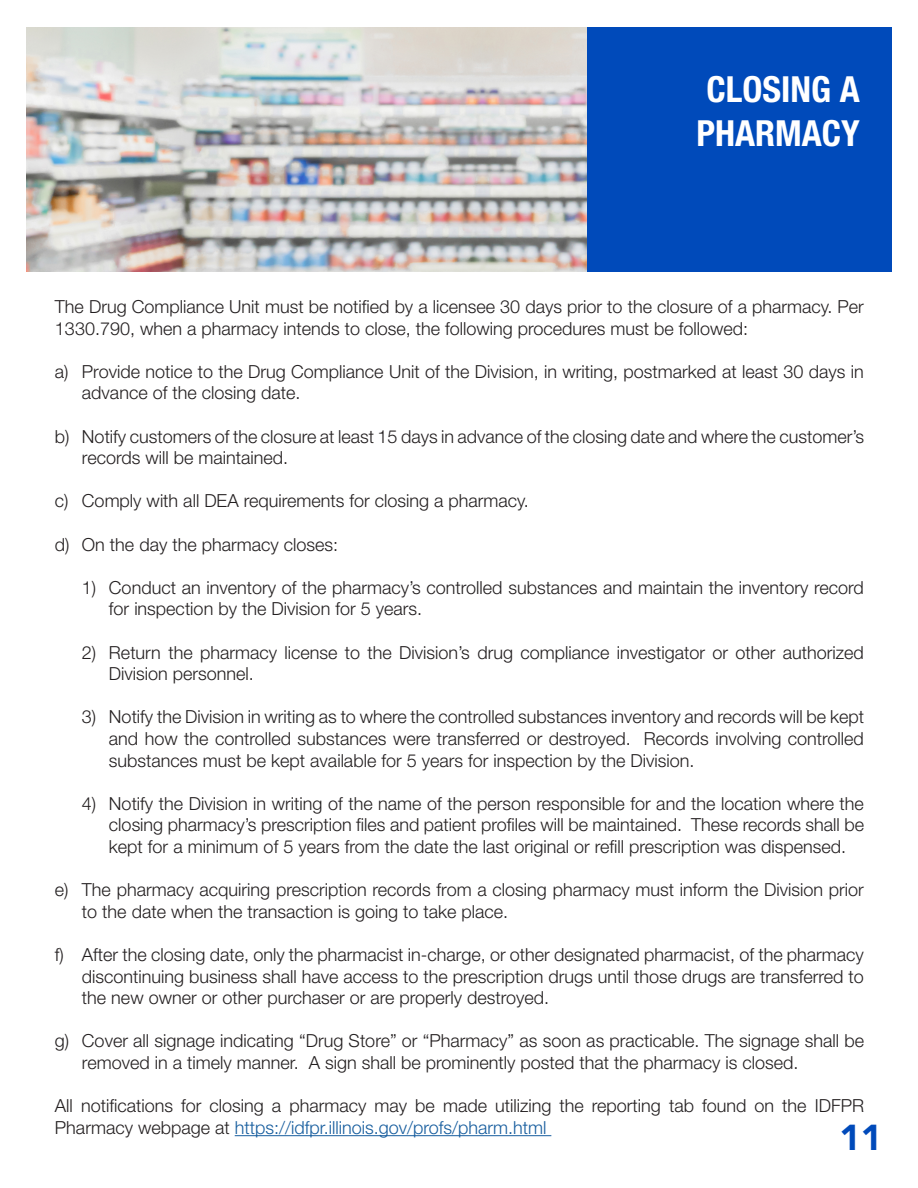
<style>
.page{position:relative;width:918px;height:1188px;background:#fff}
.page>*{position:absolute;margin:0;border:0;box-sizing:border-box;transform-origin:0 0}
.t1{font:700 condensed 36px/43.2px "Helvetica Neue LT Std";color:#fff}
.t2{font:900 36px "Avenir";color:#004aba}
.t3{font:300 18px/21.6px "Helvetica Neue LT Std";color:#231f20}
.s1{color:#175d9e}
</style>
<div class="page">
<div style="left:28px;top:27px;width:864px;height:245px;background:#004aba"></div>
<img style="left:26px;top:27px;width:560px;height:245px">
<hr style="left:235px;top:1135px;width:316px;height:1px;background:#175d9e">
<p class="t1" style="left:696px;top:67px;width:165px">CLOSING A<br>PHARMACY</p>
<p class="t3" style="left:55px;top:296px;width:810px">The Drug Compliance Unit must be notified by a licensee 30 days prior to the closure of a pharmacy. Per<br>1330.790, when a pharmacy intends to close, the following procedures must be followed:</p>
<p class="t3" style="left:82px;top:360px;width:783px;text-indent:-27px">a) Provide notice to the Drug Compliance Unit of the Division, in writing, postmarked at least 30 days in advance of the closing date.</p>
<p class="t3" style="left:82px;top:425px;width:784px;text-indent:-27px">b) Notify customers of the closure at least 15 days in advance of the closing date and where the customer’s records will be maintained.</p>
<p class="t3" style="left:55px;top:490px;width:475px">c) Comply with all DEA requirements for closing a pharmacy.</p>
<p class="t3" style="left:55px;top:533px;width:285px">d) On the day the pharmacy closes:</p>
<p class="t3" style="left:109px;top:576px;width:756px;text-indent:-27px">1) Conduct an inventory of the pharmacy’s controlled substances and maintain the inventory record for inspection by the Division for 5 years.</p>
<p class="t3" style="left:109px;top:641px;width:757px;text-indent:-27px">2) Return the pharmacy license to the Division’s drug compliance investigator or other authorized<br>Division personnel.</p>
<p class="t3" style="left:109px;top:706px;width:757px;text-align:justify;text-indent:-27px">3) Notify the Division in writing as to where the controlled substances inventory and records will be kept and how the controlled substances were transferred or destroyed. Records involving controlled substances must be kept available for 5 years for inspection by the Division.</p>
<p class="t3" style="left:109px;top:792px;width:757px;text-align:justify;text-indent:-27px">4) Notify the Division in writing of the name of the person responsible for and the location where the closing pharmacy’s prescription files and patient profiles will be maintained. These records shall be kept for a minimum of 5 years from the date the last original or refill prescription was dispensed.</p>
<p class="t3" style="left:82px;top:879px;width:783px;text-indent:-27px">e) The pharmacy acquiring prescription records from a closing pharmacy must inform the Division prior to the date when the transaction is going to take place.</p>
<p class="t3" style="left:82px;top:944px;width:783px;text-align:justify;text-indent:-27px">f) After the closing date, only the pharmacist in-charge, or other designated pharmacist, of the pharmacy discontinuing business shall have access to the prescription drugs until those drugs are transferred to the new owner or other purchaser or are properly destroyed.</p>
<p class="t3" style="left:82px;top:1030px;width:784px;text-indent:-27px">g) Cover all signage indicating “Drug Store” or “Pharmacy” as soon as practicable. The signage shall be removed in a timely manner. A sign shall be prominently posted that the pharmacy is closed.</p>
<p class="t3" style="left:55px;top:1095px;width:811px">All notifications for closing a pharmacy may be made utilizing the reporting tab found on the IDFPR<br>Pharmacy webpage at <span class="s1">https://idfpr.illinois.gov/profs/pharm.html</span></p>
<h1 class="t2" style="left:839px;top:1106px;width:44px">11</h1>
</div>
